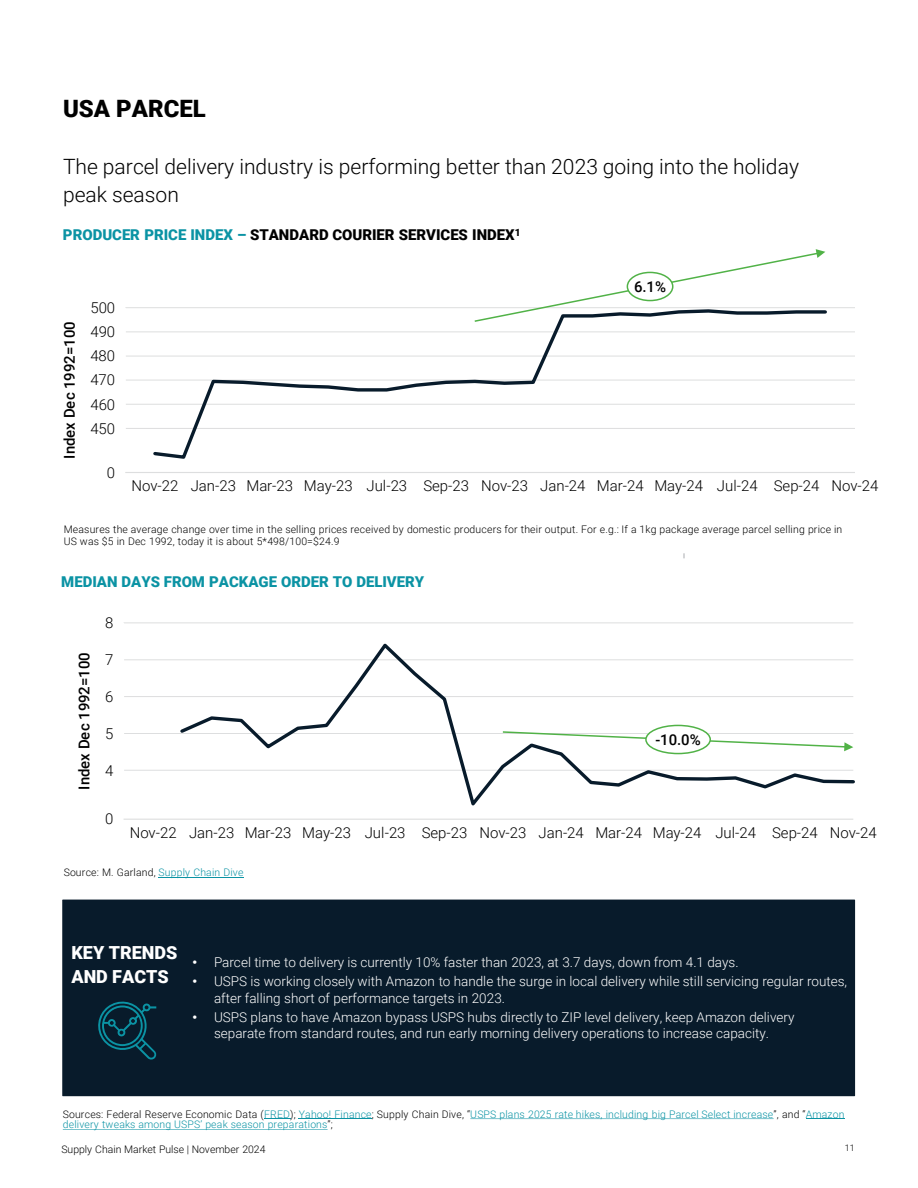
<style>
.page{position:relative;width:918px;height:1188px;background:#fff}
.page>*{position:absolute;margin:0;border:0;box-sizing:border-box;transform-origin:0 0}
.t1{font:900 24px "Roboto";color:#000}
.t2{font:300 21px/27.8px "Roboto";color:#000}
.t3{font:900 18px/23.7px "Roboto";color:#fff}
.t4{font:300 15px "Roboto";color:#000}
.t5{font:900 15px "Roboto";color:#000}
.t6{font:500 15px "Roboto";color:#000}
.t7{font:900 15px "Roboto";color:#0b93a4}
.t8{font:300 13.5px/16.2px "Roboto";color:#fff}
.t9{font:300 10.5px/12.6px "Roboto";letter-spacing:.015em;color:#000}
.t10{font:300 10.5px/10.6px "Roboto";letter-spacing:.015em;color:#0b93a4}
.t11{font:300 9px "Roboto";color:#000}
.s1{color:#0b93a4}
.s2{font-family:"Arial";font-weight:400}
.s3{color:#000}
</style>
<div class="page">
<hr style="left:299px;top:1119px;width:73px;height:1px;background:#0b93a4">
<svg style="left:471px;top:1119px;width:302px;height:1px"></svg>
<hr style="left:806px;top:1119px;width:39px;height:1px;background:#0b93a4">
<svg style="left:63px;top:1129px;width:265px;height:1px"></svg>
<div style="left:63px;top:900px;width:792px;height:196px;background:#081b2b"></div>
<svg style="left:98px;top:1001px;width:58px;height:59px"></svg>
<hr style="left:125px;top:428px;width:730px;height:1px;background:#dddedf">
<hr style="left:125px;top:404px;width:730px;height:1px;background:#dddedf">
<hr style="left:125px;top:380px;width:730px;height:1px;background:#dddedf">
<hr style="left:125px;top:356px;width:730px;height:1px;background:#dddedf">
<hr style="left:125px;top:332px;width:730px;height:1px;background:#dddedf">
<hr style="left:125px;top:307px;width:730px;height:1px;background:#dddedf">
<hr style="left:125px;top:308px;width:1px;height:164px;background:#fff">
<hr style="left:125px;top:472px;width:730px;height:1px;background:#dddedf">
<svg style="left:151px;top:310px;width:678px;height:149px"></svg>
<svg style="left:473px;top:249px;width:352px;height:74px"></svg>
<div style="left:627px;top:272px;width:46px;height:29px;background:#fff;border-radius:50%"></div>
<div style="left:627px;top:272px;width:47px;height:29px;border:2px solid #51b247;border-radius:50%"></div>
<hr style="left:159px;top:877px;width:85px;height:1px;background:#0b93a4">
<hr style="left:124px;top:770px;width:729px;height:1px;background:#dddedf">
<hr style="left:124px;top:733px;width:729px;height:1px;background:#dddedf">
<hr style="left:124px;top:696px;width:729px;height:1px;background:#dddedf">
<hr style="left:124px;top:659px;width:729px;height:1px;background:#dddedf">
<hr style="left:124px;top:622px;width:729px;height:1px;background:#dddedf">
<hr style="left:124px;top:819px;width:729px;height:1px;background:#dddedf">
<svg style="left:178px;top:643px;width:676px;height:163px"></svg>
<svg style="left:501px;top:730px;width:352px;height:21px"></svg>
<div style="left:646px;top:725px;width:64px;height:29px;background:#fff;border-radius:50%"></div>
<div style="left:645px;top:725px;width:66px;height:29px;border:2px solid #51b247;border-radius:50%"></div>
<h2 class="t1" style="left:63px;top:92px;width:144px">USA PARCEL</h2>
<p class="t2" style="left:63px;top:152px;width:738px">The parcel delivery industry is performing better than 2023 going into the holiday peak season</p>
<p class="t5" style="left:63px;top:224px;width:459px"><span class="s1">PRODUCER PRICE INDEX –</span> STANDARD COURIER SERVICES INDEX<sup>1</sup></p>
<p class="t6" style="left:59px;top:459px;width:139px;rotate:-90deg">Index Dec 1992=100</p>
<p class="t4" style="left:90px;top:297px;width:26px">500</p>
<p class="t4" style="left:90px;top:321px;width:26px">490</p>
<p class="t4" style="left:90px;top:345px;width:26px">480</p>
<p class="t4" style="left:90px;top:369px;width:26px">470</p>
<p class="t4" style="left:90px;top:394px;width:26px">460</p>
<p class="t4" style="left:90px;top:418px;width:26px">450</p>
<p class="t4" style="left:107px;top:462px;width:10px">0</p>
<p class="t6" style="left:634px;top:276px;width:34px">6.1%</p>
<p class="t4" style="left:131px;top:475px;width:48px">Nov-22</p>
<p class="t4" style="left:191px;top:475px;width:47px">Jan-23</p>
<p class="t4" style="left:246px;top:475px;width:48px">Mar-23</p>
<p class="t4" style="left:304px;top:475px;width:50px">May-23</p>
<p class="t4" style="left:366px;top:475px;width:42px">Jul-23</p>
<p class="t4" style="left:423px;top:475px;width:47px">Sep-23</p>
<p class="t4" style="left:481px;top:475px;width:48px">Nov-23</p>
<p class="t4" style="left:540px;top:475px;width:47px">Jan-24</p>
<p class="t4" style="left:597px;top:475px;width:48px">Mar-24</p>
<p class="t4" style="left:654px;top:475px;width:50px">May-24</p>
<p class="t4" style="left:717px;top:475px;width:42px">Jul-24</p>
<p class="t4" style="left:774px;top:475px;width:47px">Sep-24</p>
<p class="t4" style="left:832px;top:475px;width:48px">Nov-24</p>
<p class="t9" style="left:64px;top:522px;width:780px">Measures the average change over time in the selling prices received by domestic producers for their output. For e.g.: If a 1kg package average parcel selling price in<br>US was $5 in Dec 1992, today it is about 5*498/100=$24.9</p>
<p class="t7" style="left:61px;top:571px;width:364px">MEDIAN DAYS FROM PACKAGE ORDER TO DELIVERY</p>
<p class="t6" style="left:74px;top:790px;width:139px;rotate:-90deg">Index Dec 1992=100</p>
<p class="t4" style="left:105px;top:612px;width:10px">8</p>
<p class="t4" style="left:105px;top:649px;width:10px">7</p>
<p class="t4" style="left:105px;top:686px;width:10px">6</p>
<p class="t4" style="left:105px;top:723px;width:10px">5</p>
<p class="t4" style="left:105px;top:760px;width:10px">4</p>
<p class="t4" style="left:105px;top:809px;width:10px">0</p>
<p class="t6" style="left:655px;top:729px;width:47px">-10.0%</p>
<p class="t4" style="left:130px;top:822px;width:48px">Nov-22</p>
<p class="t4" style="left:189px;top:822px;width:47px">Jan-23</p>
<p class="t4" style="left:245px;top:822px;width:48px">Mar-23</p>
<p class="t4" style="left:302px;top:822px;width:50px">May-23</p>
<p class="t4" style="left:365px;top:822px;width:42px">Jul-23</p>
<p class="t4" style="left:422px;top:822px;width:47px">Sep-23</p>
<p class="t4" style="left:479px;top:822px;width:48px">Nov-23</p>
<p class="t4" style="left:539px;top:822px;width:47px">Jan-24</p>
<p class="t4" style="left:595px;top:822px;width:48px">Mar-24</p>
<p class="t4" style="left:653px;top:822px;width:50px">May-24</p>
<p class="t4" style="left:715px;top:822px;width:42px">Jul-24</p>
<p class="t4" style="left:772px;top:822px;width:47px">Sep-24</p>
<p class="t4" style="left:830px;top:822px;width:48px">Nov-24</p>
<p class="t9" style="left:64px;top:866px;width:181px">Source: M. Garland, <span class="s1">Supply Chain Dive</span></p>
<h3 class="t3" style="left:71px;top:940px;width:107px">KEY TRENDS<br>AND FACTS</h3>
<p class="t8" style="left:192px;top:954px;width:548px"><span class="s2">•</span> Parcel time to delivery is currently 10% faster than 2023, at 3.7 days, down from 4.1 days.</p>
<p class="t8" style="left:214px;top:973px;width:635px;text-indent:-22px"><span class="s2">•</span> USPS is working closely with Amazon to handle the surge in local delivery while still servicing regular routes, after falling short of performance targets in 2023.</p>
<p class="t8" style="left:192px;top:1008px;width:604px;text-align:center"><span class="s2">•</span> USPS plans to have Amazon bypass USPS hubs directly to ZIP level delivery, keep Amazon delivery separate from standard routes, and run early morning delivery operations to increase capacity.</p>
<p class="t10" style="left:63px;top:1108px;width:783px"><span class="s3">Sources: Federal Reserve Economic Data (</span>FRED<span class="s3">);</span> Yahoo! Finance<span class="s3">; Supply Chain Dive, “</span>USPS plans 2025 rate hikes, including big Parcel Select increase<span class="s3">”, and “</span>Amazon delivery tweaks among USPS’ peak season preparations<span class="s3">”;</span></p>
<p class="t9" style="left:61px;top:1142px;width:205px">Supply Chain Market Pulse | November 2024</p>
<p class="t11" style="left:845px;top:1142px;width:12px">11</p>
</div>
